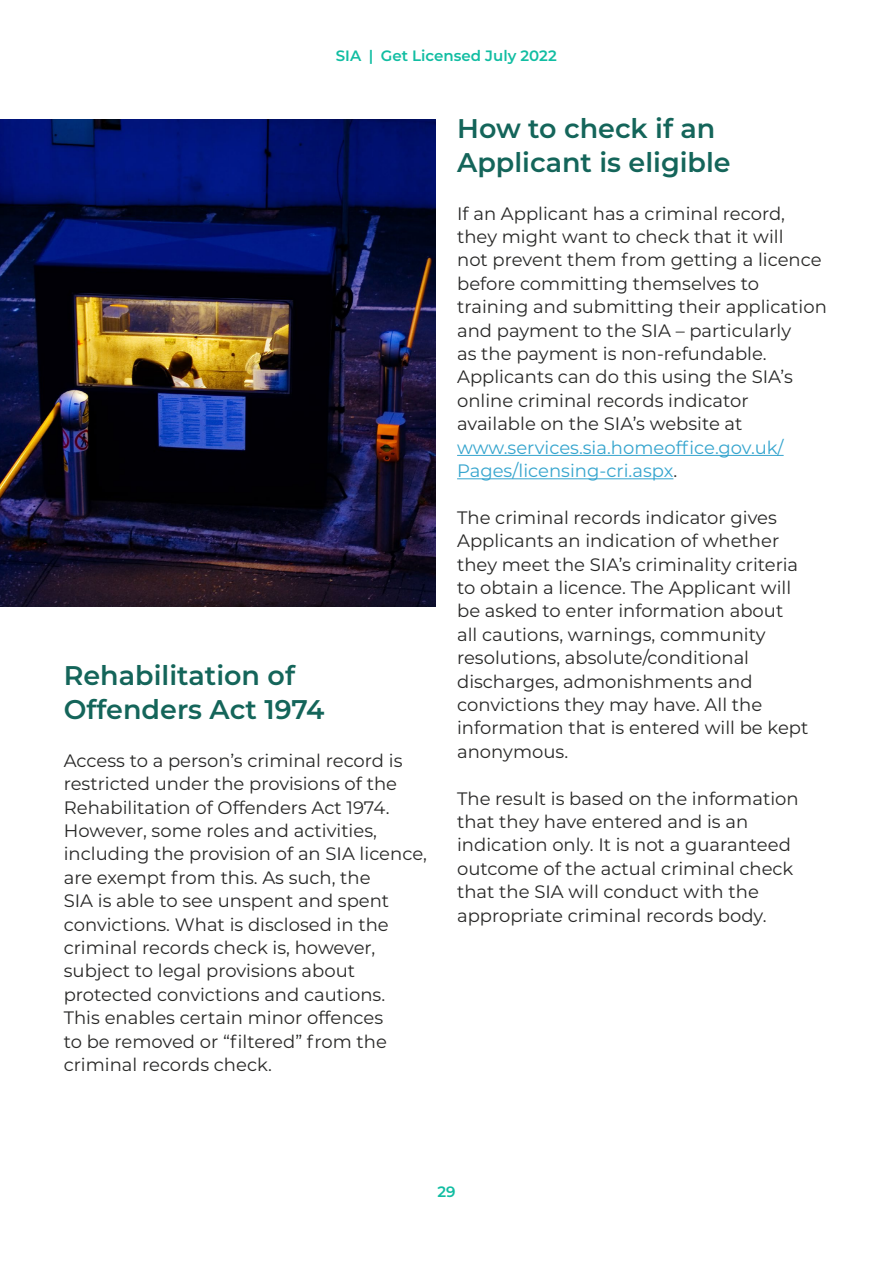
<style>
.page{position:relative;width:893px;height:1263px;background:#fff}
.page>*{position:absolute;margin:0;border:0;box-sizing:border-box;transform-origin:0 0}
.H2{font:600 27px/33.8px "Montserrat";color:#14655a}
.Body{font:18px/23.4px "Montserrat";color:#282827}
.t1{font:600 15px "Montserrat";color:#11bda2}
.s1{color:#36a5ce}
</style>
<div class="page">
<hr style="left:457px;top:455px;width:327px;height:1px;background:#36a5ce">
<hr style="left:457px;top:478px;width:216px;height:1px;background:#36a5ce">
<img style="left:0;top:119px;width:436px;height:488px">
<p class="t1" style="left:336px;top:45px;width:222px">SIA | Get Licensed July 2022</p>
<h3 class="H2" style="left:64px;top:657px;width:262px">Rehabilitation of<br>Offenders Act 1974</h3>
<p class="Body" style="left:64px;top:748px;width:365px">Access to a person’s criminal record is restricted under the provisions of the Rehabilitation of Offenders Act 1974.<br>However, some roles and activities, including the provision of an SIA licence, are exempt from this. As such, the<br>SIA is able to see unspent and spent convictions. What is disclosed in the criminal records check is, however, subject to legal provisions about protected convictions and cautions.<br>This enables certain minor offences<br>to be removed or “filtered” from the criminal records check.</p>
<h3 class="H2" style="left:457px;top:110px;width:275px">How to check if an<br>Applicant is eligible</h3>
<p class="Body" style="left:457px;top:201px;width:371px">If an Applicant has a criminal record, they might want to check that it will<br>not prevent them from getting a licence before committing themselves to training and submitting their application and payment to the SIA – particularly<br>as the payment is non-refundable.<br>Applicants can do this using the SIA’s online criminal records indicator available on the SIA’s website at <span class="s1">www.services.sia.homeoffice.gov.uk/ Pages/licensing-cri.aspx</span>.</p>
<p class="Body" style="left:457px;top:505px;width:353px">The criminal records indicator gives Applicants an indication of whether they meet the SIA’s criminality criteria to obtain a licence. The Applicant will be asked to enter information about<br>all cautions, warnings, community resolutions, absolute/conditional discharges, admonishments and convictions they may have. All the information that is entered will be kept anonymous.</p>
<p class="Body" style="left:457px;top:786px;width:343px">The result is based on the information that they have entered and is an indication only. It is not a guaranteed outcome of the actual criminal check that the SIA will conduct with the appropriate criminal records body.</p>
<p class="t1" style="left:437px;top:1181px;width:20px">29</p>
</div>
